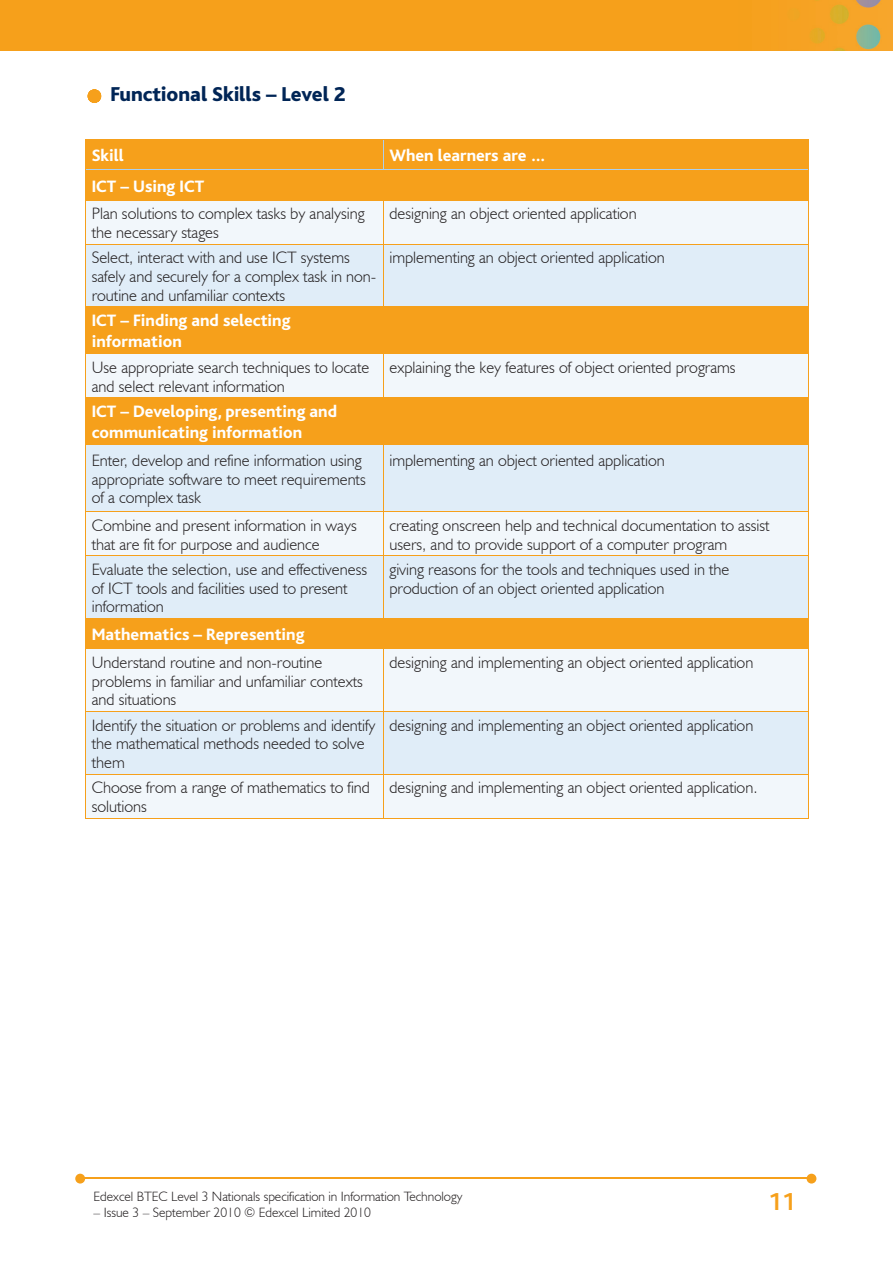
<style>
.page{position:relative;width:893px;height:1263px;background:#fff}
.page>*{position:absolute;margin:0;border:0;box-sizing:border-box;transform-origin:0 0}
.t1{font:700 25.5px "Bliss";color:#f6a01b}
.t2{font:800 21px "Bliss";color:#002556}
.t3{font:800 17.25px/21px "Bliss";color:#fff}
.t4{font:300 16.5px/18.8px "Humanist 521 BT";color:#231f20}
.t5{font:300 13.5px "Humanist 521 BT";color:#231f20}
</style>
<div class="page">
<img style="left:0;top:0;width:893px;height:51px">
<hr style="left:82px;top:1178px;width:728px;height:1px;background:#f6a01b">
<svg style="left:807px;top:1174px;width:9px;height:9px"></svg>
<svg style="left:75px;top:1174px;width:10px;height:9px"></svg>
<svg style="left:88px;top:89px;width:13px;height:14px"></svg>
<div style="left:86px;top:140px;width:722px;height:60px;background:#f6a01b"></div>
<div style="left:86px;top:201px;width:722px;height:617px;background:#f2f7fb"></div>
<svg style="left:86px;top:245px;width:722px;height:529px;fill:#e0edf8"></svg>
<div style="left:86px;top:308px;width:722px;height:136px;background:#f6a01b"></div>
<div style="left:86px;top:354px;width:722px;height:43px;background:#f2f7fb"></div>
<div style="left:86px;top:445px;width:722px;height:66px;background:#e0edf8"></div>
<hr style="left:383px;top:140px;width:1px;height:30px;background:#accfed">
<hr style="left:86px;top:170px;width:297px;height:1px;background:#accfed">
<hr style="left:383px;top:170px;width:425px;height:1px;background:#accfed">
<hr style="left:85px;top:140px;width:1px;height:30px;background:#f6a01b">
<hr style="left:808px;top:140px;width:1px;height:30px;background:#f6a01b">
<hr style="left:85px;top:139px;width:298px;height:1px;background:#f6a01b">
<hr style="left:383px;top:139px;width:426px;height:1px;background:#f6a01b">
<hr style="left:383px;top:170px;width:1px;height:30px;background:#f6a01b">
<hr style="left:85px;top:170px;width:1px;height:30px;background:#f6a01b">
<hr style="left:808px;top:170px;width:1px;height:30px;background:#f6a01b">
<hr style="left:85px;top:200px;width:1px;height:44px;background:#f6a01b">
<hr style="left:85px;top:200px;width:298px;height:1px;background:#f6a01b">
<hr style="left:383px;top:200px;width:1px;height:44px;background:#f6a01b">
<hr style="left:808px;top:200px;width:1px;height:44px;background:#f6a01b">
<hr style="left:383px;top:200px;width:426px;height:1px;background:#f6a01b">
<hr style="left:85px;top:244px;width:1px;height:63px;background:#f6a01b">
<hr style="left:85px;top:244px;width:298px;height:1px;background:#f6a01b">
<hr style="left:383px;top:244px;width:1px;height:63px;background:#f6a01b">
<hr style="left:808px;top:244px;width:1px;height:63px;background:#f6a01b">
<hr style="left:383px;top:244px;width:426px;height:1px;background:#f6a01b">
<hr style="left:85px;top:307px;width:1px;height:46px;background:#f6a01b">
<hr style="left:85px;top:307px;width:298px;height:1px;background:#f6a01b">
<hr style="left:383px;top:307px;width:1px;height:46px;background:#f6a01b">
<hr style="left:808px;top:307px;width:1px;height:46px;background:#f6a01b">
<hr style="left:383px;top:307px;width:426px;height:1px;background:#f6a01b">
<hr style="left:85px;top:354px;width:1px;height:43px;background:#f6a01b">
<hr style="left:85px;top:353px;width:298px;height:1px;background:#f6a01b">
<hr style="left:383px;top:354px;width:1px;height:43px;background:#f6a01b">
<hr style="left:808px;top:354px;width:1px;height:43px;background:#f6a01b">
<hr style="left:383px;top:353px;width:426px;height:1px;background:#f6a01b">
<hr style="left:85px;top:398px;width:1px;height:46px;background:#f6a01b">
<hr style="left:85px;top:397px;width:298px;height:1px;background:#f6a01b">
<hr style="left:383px;top:398px;width:1px;height:46px;background:#f6a01b">
<hr style="left:808px;top:398px;width:1px;height:46px;background:#f6a01b">
<hr style="left:383px;top:397px;width:426px;height:1px;background:#f6a01b">
<hr style="left:383px;top:445px;width:1px;height:66px;background:#f6a01b">
<hr style="left:85px;top:445px;width:1px;height:66px;background:#f6a01b">
<hr style="left:808px;top:445px;width:1px;height:66px;background:#f6a01b">
<hr style="left:85px;top:444px;width:298px;height:1px;background:#f6a01b">
<hr style="left:383px;top:444px;width:426px;height:1px;background:#f6a01b">
<hr style="left:85px;top:512px;width:1px;height:43px;background:#f6a01b">
<hr style="left:85px;top:511px;width:298px;height:1px;background:#f6a01b">
<hr style="left:383px;top:512px;width:1px;height:43px;background:#f6a01b">
<hr style="left:808px;top:512px;width:1px;height:43px;background:#f6a01b">
<hr style="left:383px;top:511px;width:426px;height:1px;background:#f6a01b">
<hr style="left:85px;top:556px;width:1px;height:62px;background:#f6a01b">
<hr style="left:85px;top:555px;width:298px;height:1px;background:#f6a01b">
<hr style="left:383px;top:556px;width:1px;height:62px;background:#f6a01b">
<hr style="left:808px;top:556px;width:1px;height:62px;background:#f6a01b">
<hr style="left:383px;top:555px;width:426px;height:1px;background:#f6a01b">
<svg style="left:383px;top:619px;width:1px;height:29px"></svg>
<svg style="left:85px;top:619px;width:1px;height:29px"></svg>
<svg style="left:808px;top:619px;width:1px;height:29px"></svg>
<hr style="left:85px;top:618px;width:298px;height:1px;background:#f6a01b">
<hr style="left:383px;top:618px;width:426px;height:1px;background:#f6a01b">
<hr style="left:85px;top:649px;width:1px;height:62px;background:#f6a01b">
<hr style="left:85px;top:648px;width:298px;height:1px;background:#f6a01b">
<hr style="left:383px;top:649px;width:1px;height:62px;background:#f6a01b">
<hr style="left:808px;top:649px;width:1px;height:62px;background:#f6a01b">
<hr style="left:383px;top:648px;width:426px;height:1px;background:#f6a01b">
<hr style="left:85px;top:712px;width:1px;height:62px;background:#f6a01b">
<hr style="left:85px;top:711px;width:298px;height:1px;background:#f6a01b">
<hr style="left:383px;top:712px;width:1px;height:62px;background:#f6a01b">
<hr style="left:808px;top:712px;width:1px;height:62px;background:#f6a01b">
<hr style="left:383px;top:711px;width:426px;height:1px;background:#f6a01b">
<hr style="left:85px;top:818px;width:298px;height:1px;background:#f6a01b">
<hr style="left:85px;top:775px;width:1px;height:43px;background:#f6a01b">
<hr style="left:85px;top:774px;width:298px;height:1px;background:#f6a01b">
<hr style="left:383px;top:818px;width:426px;height:1px;background:#f6a01b">
<hr style="left:383px;top:775px;width:1px;height:43px;background:#f6a01b">
<hr style="left:808px;top:775px;width:1px;height:43px;background:#f6a01b">
<hr style="left:383px;top:774px;width:426px;height:1px;background:#f6a01b">
<p class="t2" style="left:111px;top:83px;width:237px">Functional Skills – Level 2</p>
<p class="t3" style="left:92px;top:146px;width:33px">Skill</p>
<p class="t3" style="left:389px;top:146px;width:158px">When learners are …</p>
<p class="t3" style="left:92px;top:176px;width:114px">ICT – Using ICT</p>
<p class="t4" style="left:92px;top:204px;width:274px">Plan solutions to complex tasks by analysing the necessary stages</p>
<p class="t4" style="left:389px;top:204px;width:249px">designing an object oriented application</p>
<p class="t4" style="left:92px;top:248px;width:286px">Select, interact with and use ICT systems safely and securely for a complex task in non&shy;routine and unfamiliar contexts</p>
<p class="t4" style="left:389px;top:248px;width:277px">implementing an object oriented application</p>
<p class="t3" style="left:92px;top:311px;width:200px">ICT – Finding and selecting information</p>
<p class="t4" style="left:92px;top:357px;width:279px">Use appropriate search techniques to locate and select relevant information</p>
<p class="t4" style="left:389px;top:357px;width:348px">explaining the key features of object oriented programs</p>
<p class="t3" style="left:92px;top:402px;width:247px">ICT – Developing, presenting and communicating information</p>
<p class="t4" style="left:92px;top:450px;width:275px">Enter, develop and refine information using appropriate software to meet requirements of a complex task</p>
<p class="t4" style="left:389px;top:450px;width:277px">implementing an object oriented application</p>
<p class="t4" style="left:92px;top:515px;width:266px">Combine and present information in ways that are fit for purpose and audience</p>
<p class="t4" style="left:389px;top:515px;width:382px">creating onscreen help and technical documentation to assist users, and to provide support of a computer program</p>
<p class="t4" style="left:92px;top:559px;width:277px">Evaluate the selection, use and effectiveness of ICT tools and facilities used to present information</p>
<p class="t4" style="left:389px;top:559px;width:342px">giving reasons for the tools and techniques used in the production of an object oriented application</p>
<p class="t3" style="left:92px;top:625px;width:214px">Mathematics – Representing</p>
<p class="t4" style="left:92px;top:652px;width:273px">Understand routine and non-routine problems in familiar and unfamiliar contexts and situations</p>
<p class="t4" style="left:389px;top:652px;width:365px">designing and implementing an object oriented application</p>
<p class="t4" style="left:92px;top:715px;width:285px">Identify the situation or problems and identify the mathematical methods needed to solve them</p>
<p class="t4" style="left:389px;top:715px;width:365px">designing and implementing an object oriented application</p>
<p class="t4" style="left:92px;top:778px;width:280px">Choose from a range of mathematics to find solutions</p>
<p class="t4" style="left:389px;top:778px;width:370px">designing and implementing an object oriented application.</p>
<p class="t5" style="left:94px;top:1188px;width:370px">Edexcel BTEC Level 3 Nationals specification in Information Technology</p>
<p class="t5" style="left:94px;top:1204px;width:279px">– Issue 3 – September 2010 © Edexcel Limited 2010</p>
<h1 class="t1" style="left:768px;top:1189px;width:29px">11</h1>
</div>
